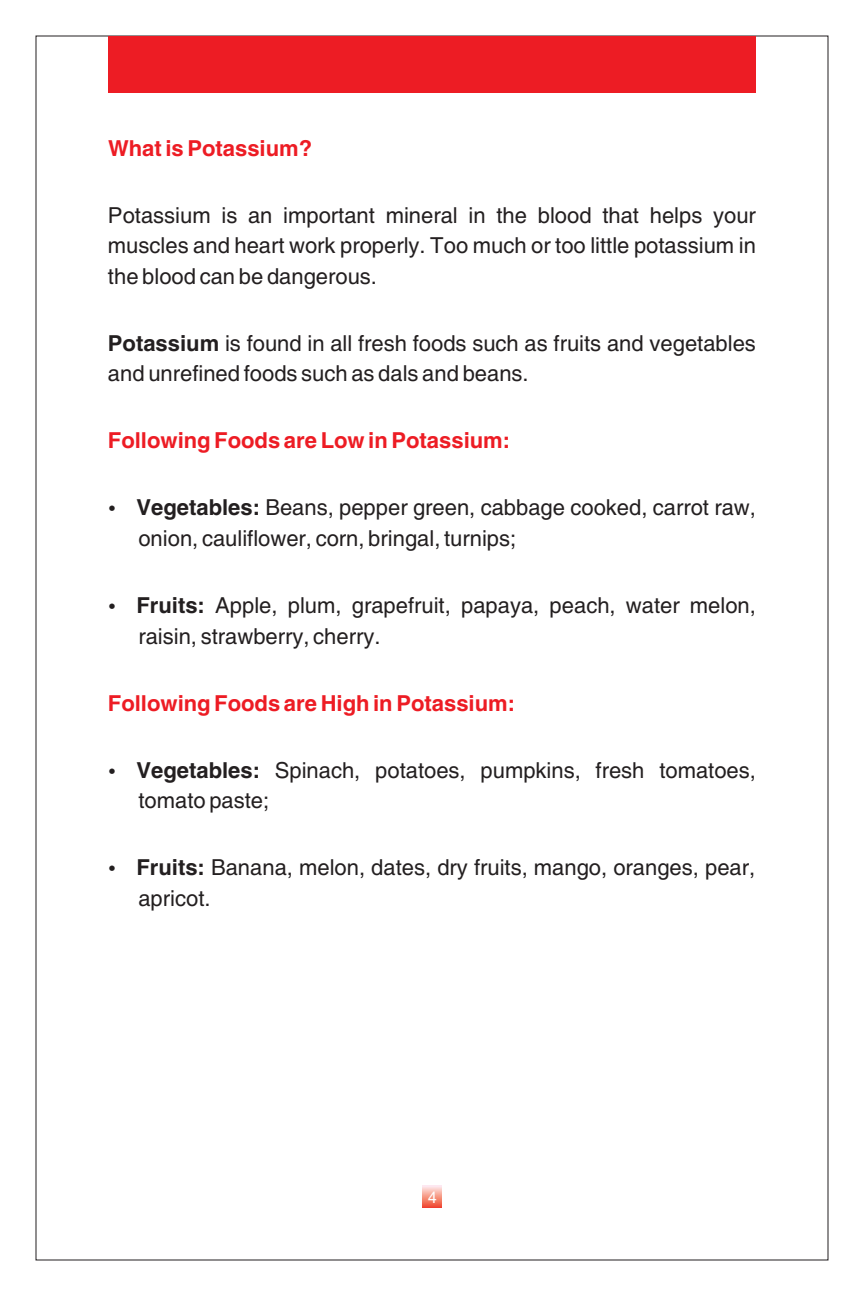
<style>
.page{position:relative;width:864px;height:1296px;background:#fff}
.page>*{position:absolute;margin:0;border:0;box-sizing:border-box;transform-origin:0 0}
.t1{font:22px/30.6px "Helvetica";color:#231f20}
.t2{font:700 22px "Helvetica";color:#ed1c24}
.t3{font:16px "Arial";color:#fff}
.s1{font-weight:700}
</style>
<div class="page">
<div style="left:422px;top:1186px;width:20px;height:22px;background:linear-gradient(to bottom,#fde7e1,#f04c30)"></div>
<div style="left:108px;top:36px;width:648px;height:57px;background:#ed1c24"></div>
<p class="t2" style="left:108px;top:140px;width:206px">What is Potassium?</p>
<p class="t1" style="left:108px;top:202px;width:649px;text-align:justify">Potassium is an important mineral in the blood that helps your muscles and heart work properly. Too much or too little potassium in the blood can be dangerous.</p>
<p class="t1" style="left:108px;top:330px;width:649px"><span class="s1">Potassium</span> is found in all fresh foods such as fruits and vegetables and unrefined foods such as dals and beans.</p>
<p class="t2" style="left:108px;top:432px;width:404px">Following Foods are Low in Potassium:</p>
<p class="t1" style="left:137px;top:494px;width:621px"><span class="s1">Vegetables:</span> Beans, pepper green, cabbage cooked, carrot raw, onion, cauliflower, corn, bringal, turnips;</p>
<p class="t1" style="left:137px;top:592px;width:621px"><span class="s1">Fruits:</span> Apple, plum, grapefruit, papaya, peach, water melon, raisin, strawberry, cherry.</p>
<p class="t2" style="left:108px;top:695px;width:409px">Following Foods are High in Potassium:</p>
<p class="t1" style="left:137px;top:757px;width:621px"><span class="s1">Vegetables:</span> Spinach, potatoes, pumpkins, fresh tomatoes, tomato paste;</p>
<p class="t1" style="left:137px;top:854px;width:620px"><span class="s1">Fruits:</span> Banana, melon, dates, dry fruits, mango, oranges, pear, apricot.</p>
<p class="t3" style="left:428px;top:1191px;width:10px">4</p>
</div>
